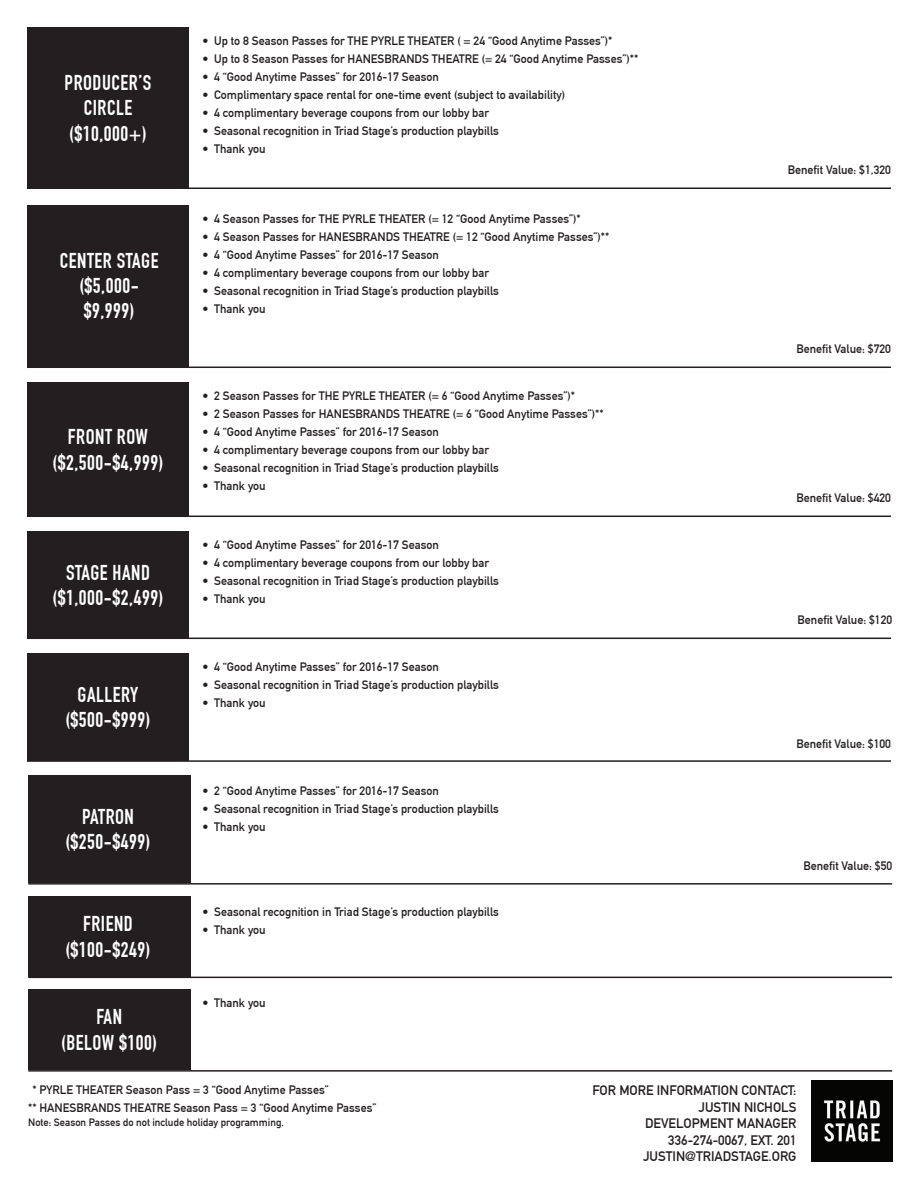
<style>
.page{position:relative;width:918px;height:1188px;background:#fff}
.page>*{position:absolute;margin:0;border:0;box-sizing:border-box;transform-origin:0 0}
.t1{font:21px "DIN Engschrift Std";letter-spacing:.025em;color:#fff}
.t2{font:13.5px "DIN Mittelschrift Std";color:#231f20}
.t3{font:12px "DIN Mittelschrift Std";color:#231f20}
.t4{font:10.5px "DIN Mittelschrift Std";color:#231f20}
</style>
<div class="page">
<div style="left:27px;top:27px;width:162px;height:162px;background:#231f20"></div>
<div style="left:27px;top:382px;width:162px;height:135px;background:#231f20"></div>
<div style="left:27px;top:205px;width:162px;height:162px;background:#231f20"></div>
<div style="left:27px;top:531px;width:162px;height:108px;background:#231f20"></div>
<div style="left:27px;top:653px;width:162px;height:108px;background:#231f20"></div>
<div style="left:28px;top:775px;width:162px;height:108px;background:#231f20"></div>
<div style="left:28px;top:989px;width:162px;height:81px;background:#231f20"></div>
<div style="left:28px;top:896px;width:162px;height:81px;background:#231f20"></div>
<hr style="left:27px;top:188px;width:864px;height:1px;background:#231f20">
<hr style="left:27px;top:367px;width:864px;height:1px;background:#231f20">
<hr style="left:27px;top:516px;width:864px;height:1px;background:#231f20">
<hr style="left:27px;top:638px;width:864px;height:1px;background:#231f20">
<hr style="left:28px;top:883px;width:864px;height:2px;background:#231f20">
<hr style="left:28px;top:977px;width:864px;height:1px;background:#231f20">
<hr style="left:28px;top:1070px;width:864px;height:2px;background:#231f20">
<hr style="left:27px;top:760px;width:864px;height:2px;background:#231f20">
<img style="left:811px;top:1080px;width:81px;height:81px">
<p class="t1" style="left:65px;top:71px;width:88px">PRODUCER’S</p>
<p class="t1" style="left:84px;top:96px;width:50px">CIRCLE</p>
<p class="t1" style="left:69px;top:121px;width:79px">($10,000+)</p>
<p class="t1" style="left:60px;top:248px;width:100px">CENTER STAGE</p>
<p class="t1" style="left:79px;top:273px;width:61px">($5,000-</p>
<p class="t1" style="left:84px;top:299px;width:52px">$9,999)</p>
<p class="t1" style="left:68px;top:425px;width:82px">FRONT ROW</p>
<p class="t1" style="left:53px;top:450px;width:112px">($2,500-$4,999)</p>
<p class="t1" style="left:66px;top:560px;width:86px">STAGE HAND</p>
<p class="t1" style="left:53px;top:585px;width:112px">($1,000-$2,499)</p>
<p class="t1" style="left:78px;top:682px;width:62px">GALLERY</p>
<p class="t1" style="left:65px;top:707px;width:87px">($500-$999)</p>
<p class="t1" style="left:82px;top:804px;width:53px">PATRON</p>
<p class="t1" style="left:65px;top:829px;width:87px">($250-$499)</p>
<p class="t1" style="left:83px;top:912px;width:51px">FRIEND</p>
<p class="t1" style="left:65px;top:937px;width:87px">($100-$249)</p>
<p class="t1" style="left:96px;top:1005px;width:27px">FAN</p>
<p class="t1" style="left:61px;top:1030px;width:97px">(BELOW $100)</p>
<p class="t3" style="left:202px;top:34px;width:412px">• Up to 8 Season Passes for THE PYRLE THEATER ( = 24 “Good Anytime Passes”)*</p>
<p class="t3" style="left:202px;top:52px;width:437px">• Up to 8 Season Passes for HANESBRANDS THEATRE (= 24 “Good Anytime Passes”)**</p>
<p class="t3" style="left:202px;top:70px;width:238px">• 4 “Good Anytime Passes” for 2016-17 Season</p>
<p class="t3" style="left:202px;top:88px;width:364px">• Complimentary space rental for one-time event (subject to availability)</p>
<p class="t3" style="left:202px;top:106px;width:288px">• 4 complimentary beverage coupons from our lobby bar</p>
<p class="t3" style="left:202px;top:124px;width:298px">• Seasonal recognition in Triad Stage’s production playbills</p>
<p class="t3" style="left:202px;top:142px;width:65px">• Thank you</p>
<p class="t3" style="left:202px;top:212px;width:380px">• 4 Season Passes for THE PYRLE THEATER (= 12 “Good Anytime Passes”)*</p>
<p class="t3" style="left:202px;top:230px;width:408px">• 4 Season Passes for HANESBRANDS THEATRE (= 12 “Good Anytime Passes”)**</p>
<p class="t3" style="left:202px;top:248px;width:238px">• 4 “Good Anytime Passes” for 2016-17 Season</p>
<p class="t3" style="left:202px;top:266px;width:288px">• 4 complimentary beverage coupons from our lobby bar</p>
<p class="t3" style="left:202px;top:284px;width:298px">• Seasonal recognition in Triad Stage’s production playbills</p>
<p class="t3" style="left:202px;top:302px;width:65px">• Thank you</p>
<p class="t3" style="left:202px;top:389px;width:374px">• 2 Season Passes for THE PYRLE THEATER (= 6 “Good Anytime Passes”)*</p>
<p class="t3" style="left:202px;top:407px;width:403px">• 2 Season Passes for HANESBRANDS THEATRE (= 6 “Good Anytime Passes”)**</p>
<p class="t3" style="left:202px;top:425px;width:238px">• 4 “Good Anytime Passes” for 2016-17 Season</p>
<p class="t3" style="left:202px;top:443px;width:288px">• 4 complimentary beverage coupons from our lobby bar</p>
<p class="t3" style="left:202px;top:461px;width:298px">• Seasonal recognition in Triad Stage’s production playbills</p>
<p class="t3" style="left:202px;top:479px;width:65px">• Thank you</p>
<p class="t3" style="left:202px;top:537px;width:238px">• 4 “Good Anytime Passes” for 2016-17 Season</p>
<p class="t3" style="left:202px;top:555px;width:288px">• 4 complimentary beverage coupons from our lobby bar</p>
<p class="t3" style="left:202px;top:573px;width:298px">• Seasonal recognition in Triad Stage’s production playbills</p>
<p class="t3" style="left:202px;top:591px;width:65px">• Thank you</p>
<p class="t3" style="left:202px;top:659px;width:238px">• 4 “Good Anytime Passes” for 2016-17 Season</p>
<p class="t3" style="left:202px;top:677px;width:298px">• Seasonal recognition in Triad Stage’s production playbills</p>
<p class="t3" style="left:202px;top:695px;width:65px">• Thank you</p>
<p class="t3" style="left:202px;top:784px;width:238px">• 2 “Good Anytime Passes” for 2016-17 Season</p>
<p class="t3" style="left:202px;top:802px;width:298px">• Seasonal recognition in Triad Stage’s production playbills</p>
<p class="t3" style="left:202px;top:820px;width:65px">• Thank you</p>
<p class="t3" style="left:202px;top:905px;width:298px">• Seasonal recognition in Triad Stage’s production playbills</p>
<p class="t3" style="left:202px;top:923px;width:65px">• Thank you</p>
<p class="t3" style="left:202px;top:995px;width:65px">• Thank you</p>
<p class="t3" style="left:788px;top:162px;width:105px">Benefit Value: $1,320</p>
<p class="t3" style="left:796px;top:342px;width:96px">Benefit Value: $720</p>
<p class="t3" style="left:796px;top:491px;width:96px">Benefit Value: $420</p>
<p class="t3" style="left:798px;top:613px;width:96px">Benefit Value: $120</p>
<p class="t3" style="left:796px;top:737px;width:96px">Benefit Value: $100</p>
<p class="t3" style="left:803px;top:859px;width:90px">Benefit Value: $50</p>
<p class="t3" style="left:32px;top:1083px;width:298px">* PYRLE THEATER Season Pass = 3 “Good Anytime Passes”</p>
<p class="t3" style="left:28px;top:1100px;width:350px">** HANESBRANDS THEATRE Season Pass = 3 “Good Anytime Passes”</p>
<p class="t4" style="left:28px;top:1117px;width:257px">Note: Season Passes do not include holiday programming.</p>
<p class="t2" style="left:592px;top:1082px;width:206px">FOR MORE INFORMATION CONTACT:</p>
<p class="t2" style="left:699px;top:1099px;width:99px">JUSTIN NICHOLS</p>
<p class="t2" style="left:645px;top:1115px;width:153px">DEVELOPMENT MANAGER</p>
<p class="t2" style="left:668px;top:1132px;width:130px">336-274-0067, EXT. 201</p>
<p class="t2" style="left:643px;top:1148px;width:155px">JUSTIN@TRIADSTAGE.ORG</p>
</div>
